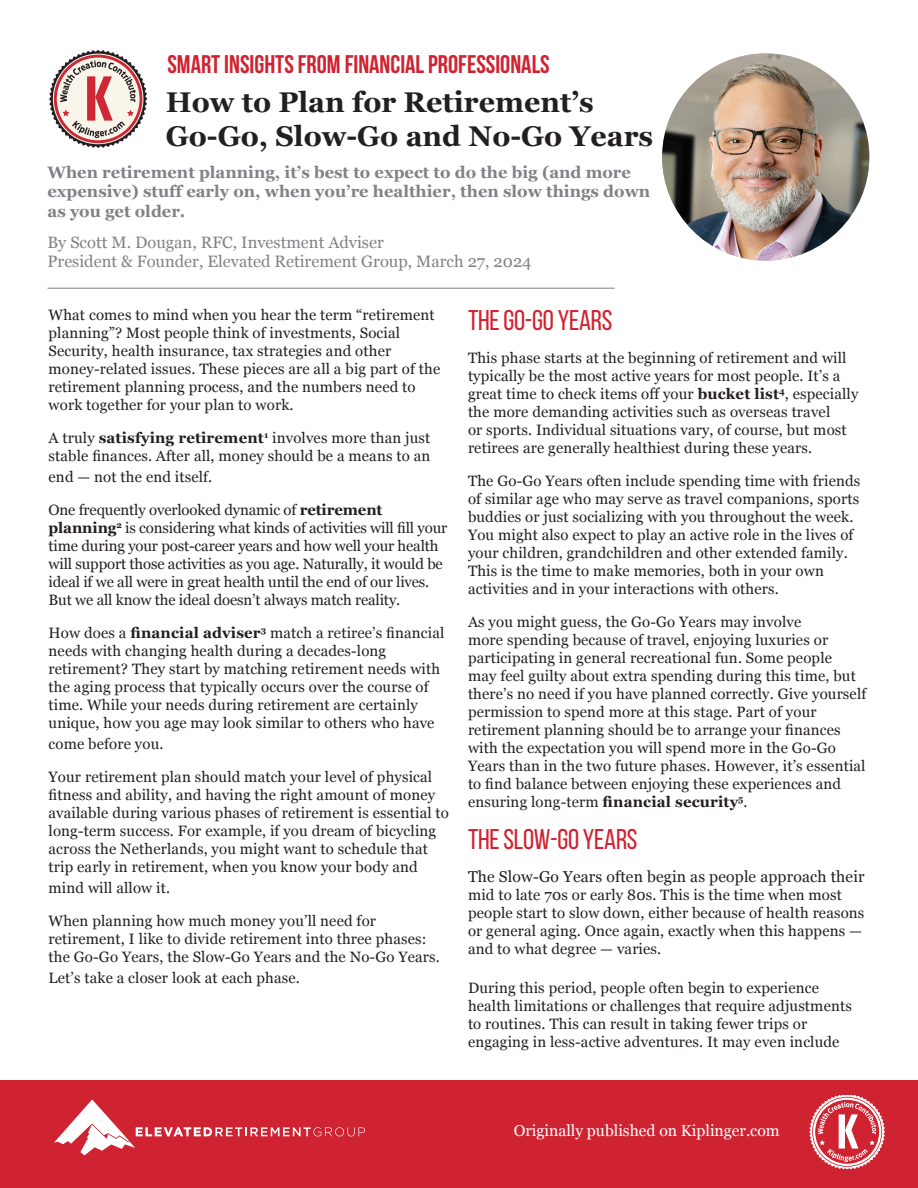
<style>
.page{position:relative;width:918px;height:1188px;background:#fff}
.page>*{position:absolute;margin:0;border:0;box-sizing:border-box;transform-origin:0 0}
.t1{font:700 28.5px "Georgia";color:#231f20}
.Body{font:28.5px "Bebas Neue";letter-spacing:-.01em;color:#cf2331}
.t2{font:700 25.5px "Bebas Neue";color:#cf2331}
.t3{font:700 16.5px/19.8px "Georgia";color:#808285}
.t4{font:16.5px "Georgia";color:#808285}
.Body-2{font:15.75px "Georgia";letter-spacing:.01em;color:#231f20}
.Body-3{font:15.75px "Georgia";color:#fff}
.Body-4{font:15px/18px "Georgia";letter-spacing:.01em;color:#231f20}
.Body-5{font:15px/18px "Georgia";letter-spacing:-.01em;color:#231f20}
.s1{font-weight:700}
</style>
<div class="page">
<hr style="left:48px;top:288px;width:567px;height:1px;background:#808285">
<div style="left:0;top:1080px;width:918px;height:108px;background:#cf2331"></div>
<svg style="left:809px;top:1095px;width:76px;height:74px"></svg>
<svg style="left:49px;top:50px;width:98px;height:98px"></svg>
<img style="left:662px;top:53px;width:207px;height:208px;border-radius:104px">
<svg style="left:54px;top:1100px;width:311px;height:55px"></svg>
<p class="t2" style="left:167px;top:50px;width:384px">SMART INSIGHTS FROM FINANCIAL PROFESSIONALS</p>
<p class="t1" style="left:166px;top:80px;width:429px">How to Plan for Retirement’s</p>
<p class="t1" style="left:166px;top:115px;width:489px">Go-Go, Slow-Go and No-Go Years</p>
<p class="t3" style="left:48px;top:161px;width:604px">When retirement planning, it’s best to expect to do the big (and more expensive) stuff early on, when you’re healthier, then slow things down as you get older.</p>
<p class="t4" style="left:48px;top:230px;width:338px">By Scott M. Dougan, RFC, Investment Adviser</p>
<p class="t4" style="left:48px;top:250px;width:486px">President &amp; Founder, Elevated Retirement Group, March 27, 2024</p>
<p class="Body-4" style="left:49px;top:305px;width:393px">What comes to mind when you hear the term “retirement planning”? Most people think of investments, Social Security, health insurance, tax strategies and other money-related issues. These pieces are all a big part of the retirement planning process, and the numbers need to work together for your plan to work.</p>
<p class="Body-4" style="left:49px;top:428px;width:383px">A truly <span class="s1">satisfying retirement</span><sup>1</sup> involves more than just stable finances. After all, money should be a means to an</p>
<p class="Body-4" style="left:49px;top:467px;width:165px">end — not the end itself.</p>
<p class="Body-5" style="left:49px;top:500px;width:400px">One frequently overlooked dynamic of <span class="s1">retirement planning</span><sup>2</sup> is considering what kinds of activities will fill your time during your post-career years and how well your health will support those activities as you age. Naturally, it would be ideal if we all were in great health until the end of our lives.<br>But we all know the ideal doesn’t always match reality.</p>
<p class="Body-4" style="left:49px;top:623px;width:397px">How does a <span class="s1">financial adviser</span><sup>3</sup> match a retiree’s financial needs with changing health during a decades-long retirement? They start by matching retirement needs with the aging process that typically occurs over the course of time. While your needs during retirement are certainly unique, how you age may look similar to others who have</p>
<p class="Body-4" style="left:49px;top:734px;width:116px">come before you.</p>
<p class="Body-4" style="left:49px;top:767px;width:402px">Your retirement plan should match your level of physical fitness and ability, and having the right amount of money available during various phases of retirement is essential to long-term success. For example, if you dream of bicycling across the Netherlands, you might want to schedule that trip early in retirement, when you know your body and</p>
<p class="Body-4" style="left:49px;top:878px;width:123px">mind will allow it.</p>
<p class="Body-4" style="left:49px;top:911px;width:393px">When planning how much money you’ll need for retirement, I like to divide retirement into three phases: the Go-Go Years, the Slow-Go Years and the No-Go Years.</p>
<p class="Body-4" style="left:49px;top:968px;width:253px">Let’s take a closer look at each phase.</p>
<p class="Body" style="left:468px;top:305px;width:146px">THE GO-GO YEARS</p>
<p class="Body-4" style="left:468px;top:348px;width:392px">This phase starts at the beginning of retirement and will typically be the most active years for most people. It’s a great time to check items off your <span class="s1">bucket list</span><sup>4</sup>, especially the more demanding activities such as overseas travel<br>or sports. Individual situations vary, of course, but most retirees are generally healthiest during these years.</p>
<p class="Body-4" style="left:468px;top:471px;width:394px">The Go-Go Years often include spending time with friends of similar age who may serve as travel companions, sports buddies or just socializing with you throughout the week.<br>You might also expect to play an active role in the lives of your children, grandchildren and other extended family.<br>This is the time to make memories, both in your own activities and in your interactions with others.</p>
<p class="Body-4" style="left:468px;top:612px;width:400px">As you might guess, the Go-Go Years may involve<br>more spending because of travel, enjoying luxuries or participating in general recreational fun. Some people<br>may feel guilty about extra spending during this time, but there’s no need if you have planned correctly. Give yourself permission to spend more at this stage. Part of your retirement planning should be to arrange your finances with the expectation you will spend more in the Go-Go Years than in the two future phases. However, it’s essential to find balance between enjoying these experiences and ensuring long-term <span class="s1">financial security</span><sup>5</sup>.</p>
<p class="Body" style="left:468px;top:824px;width:171px">THE SLOW-GO YEARS</p>
<p class="Body-2" style="left:468px;top:865px;width:398px">The Slow-Go Years often begin as people approach their</p>
<p class="Body-4" style="left:468px;top:885px;width:398px">mid to late 70s or early 80s. This is the time when most people start to slow down, either because of health reasons or general aging. Once again, exactly when this happens — and to what degree — varies.</p>
<p class="Body-4" style="left:468px;top:978px;width:385px">During this period, people often begin to experience health limitations or challenges that require adjustments to routines. This can result in taking fewer trips or engaging in less-active adventures. It may even include</p>
<p class="Body-3" style="left:514px;top:1119px;width:268px">Originally published on Kiplinger.com</p>
</div>
